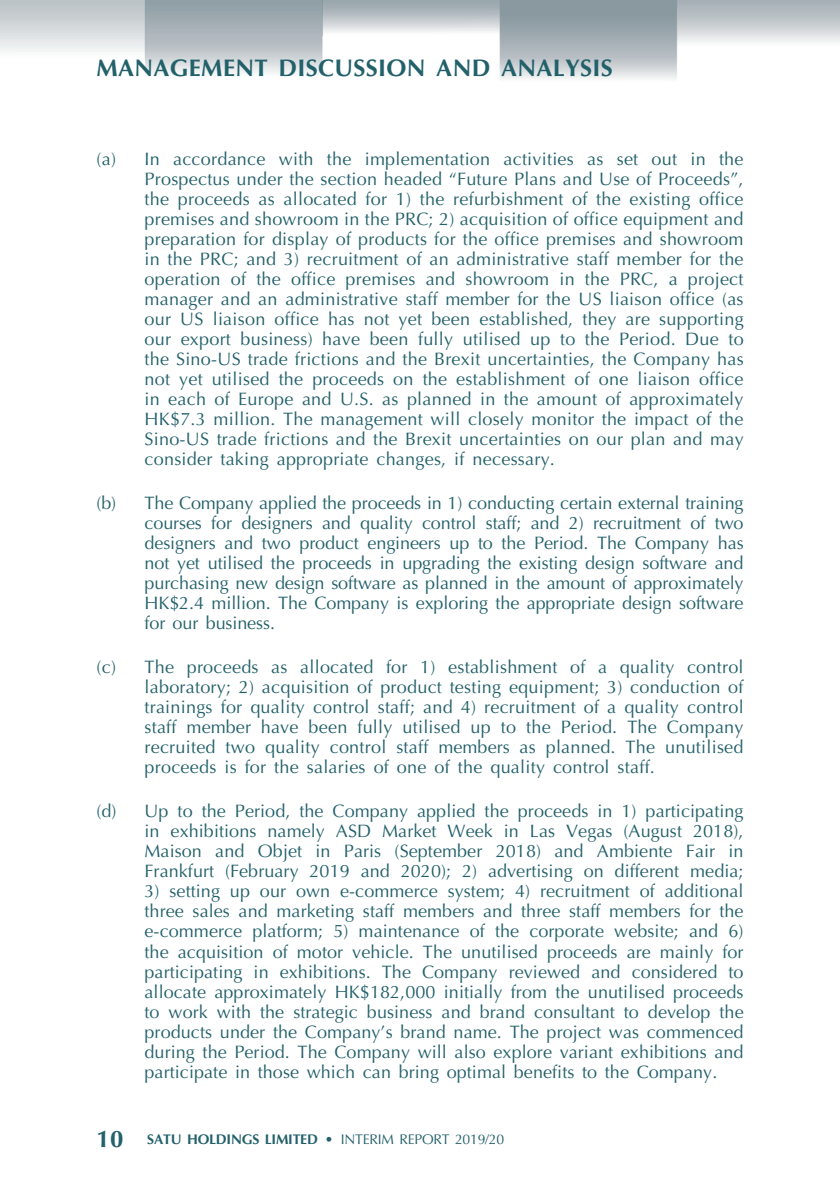
<style>
.page{position:relative;width:840px;height:1191px;background:#fff}
.page>*{position:absolute;margin:0;border:0;box-sizing:border-box;transform-origin:0 0}
.t1{font:700 24px "Optima LT Std";letter-spacing:.015em;color:#22606a}
._07_IN0{font:18px/20px "Optima LT Std";letter-spacing:.005em;color:#22606a;text-align:justify}
.t2{font:700 14px "Optima LT Std";letter-spacing:-.015em;color:#22606a}
.s1{font-size:24px}
.s2{font-weight:400}
</style>
<div class="page">
<img style="left:0;top:0;width:840px;height:79px">
<h1 class="t1" style="left:96px;top:53px;width:517px">MANAGEMENT DISCUSSION AND ANALYSIS</h1>
<p class="_07_IN0" style="left:144px;top:149px;width:600px;text-indent:-48px">(a) In accordance with the implementation activities as set out in the Prospectus under the section headed “Future Plans and Use of Proceeds”, the proceeds as allocated for 1) the refurbishment of the existing office premises and showroom in the PRC; 2) acquisition of office equipment and preparation for display of products for the office premises and showroom in the PRC; and 3) recruitment of an administrative staff member for the operation of the office premises and showroom in the PRC, a project manager and an administrative staff member for the US liaison office (as our US liaison office has not yet been established, they are supporting our export business) have been fully utilised up to the Period. Due to the Sino-US trade frictions and the Brexit uncertainties, the Company has not yet utilised the proceeds on the establishment of one liaison office in each of Europe and U.S. as planned in the amount of approximately HK$7.3 million. The management will closely monitor the impact of the Sino-US trade frictions and the Brexit uncertainties on our plan and may consider taking appropriate changes, if necessary.</p>
<p class="_07_IN0" style="left:144px;top:493px;width:600px;text-indent:-48px">(b) The Company applied the proceeds in 1) conducting certain external training courses for designers and quality control staff; and 2) recruitment of two designers and two product engineers up to the Period. The Company has not yet utilised the proceeds in upgrading the existing design software and purchasing new design software as planned in the amount of approximately HK$2.4 million. The Company is exploring the appropriate design software for our business.</p>
<p class="_07_IN0" style="left:144px;top:657px;width:600px;text-indent:-48px">(c) The proceeds as allocated for 1) establishment of a quality control laboratory; 2) acquisition of product testing equipment; 3) conduction of trainings for quality control staff; and 4) recruitment of a quality control staff member have been fully utilised up to the Period. The Company recruited two quality control staff members as planned. The unutilised proceeds is for the salaries of one of the quality control staff.</p>
<p class="_07_IN0" style="left:144px;top:801px;width:600px;text-indent:-48px">(d) Up to the Period, the Company applied the proceeds in 1) participating in exhibitions namely ASD Market Week in Las Vegas (August 2018), Maison and Objet in Paris (September 2018) and Ambiente Fair in Frankfurt (February 2019 and 2020); 2) advertising on different media;</p>
<p class="_07_IN0" style="left:144px;top:881px;width:600px">3) setting up our own e-commerce system; 4) recruitment of additional three sales and marketing staff members and three staff members for the e-commerce platform; 5) maintenance of the corporate website; and 6) the acquisition of motor vehicle. The unutilised proceeds are mainly for participating in exhibitions. The Company reviewed and considered to allocate approximately HK$182,000 initially from the unutilised proceeds to work with the strategic business and brand consultant to develop the products under the Company’s brand name. The project was commenced during the Period. The Company will also explore variant exhibitions and participate in those which can bring optimal benefits to the Company.</p>
<p class="t2" style="left:96px;top:1130px;width:409px"><span class="s1">10</span> SATU HOLDINGS LIMITED • <span class="s2">INTERIM REPORT 2019/20</span></p>
</div>
